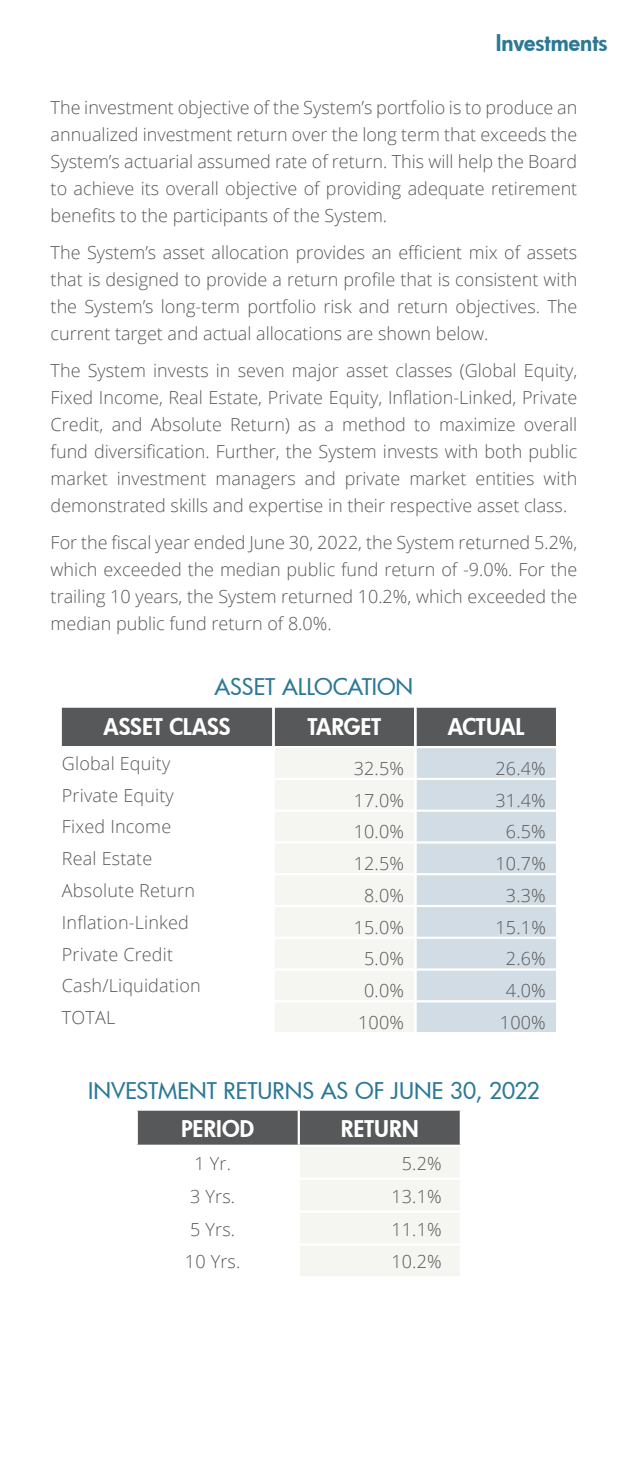
<style>
.page{position:relative;width:628px;height:1458px;background:#fff}
.page>*{position:absolute;margin:0;border:0;box-sizing:border-box;transform-origin:0 0}
.t1{font:500 22.5px "Futura";color:#2c7997}
.t2{font:800 22.5px "Futura";color:#fff}
.t3{font:800 22.5px "Futura";color:#2c7997}
.t4{font:300 18px/27px "Open Sans";color:#57585a;text-align:justify}
</style>
<div class="page">
<div style="left:62px;top:708px;width:494px;height:38px;background:#57585a"></div>
<div style="left:275px;top:748px;width:139px;height:284px;background:#f5f5f1"></div>
<div style="left:416px;top:748px;width:140px;height:284px;background:#d1dce4"></div>
<hr style="left:272px;top:706px;width:2px;height:41px;background:#fff">
<hr style="left:274px;top:778px;width:140px;height:2px;background:#fff">
<hr style="left:416px;top:778px;width:140px;height:2px;background:#fff">
<hr style="left:274px;top:810px;width:140px;height:2px;background:#fff">
<hr style="left:416px;top:810px;width:140px;height:2px;background:#fff">
<hr style="left:274px;top:841px;width:140px;height:3px;background:#fff">
<hr style="left:416px;top:841px;width:140px;height:3px;background:#fff">
<hr style="left:274px;top:873px;width:140px;height:2px;background:#fff">
<hr style="left:416px;top:873px;width:140px;height:2px;background:#fff">
<hr style="left:274px;top:905px;width:140px;height:2px;background:#fff">
<hr style="left:416px;top:905px;width:140px;height:2px;background:#fff">
<hr style="left:274px;top:937px;width:140px;height:2px;background:#fff">
<hr style="left:416px;top:937px;width:140px;height:2px;background:#fff">
<hr style="left:274px;top:968px;width:140px;height:3px;background:#fff">
<hr style="left:416px;top:968px;width:140px;height:3px;background:#fff">
<hr style="left:274px;top:1000px;width:140px;height:2px;background:#fff">
<hr style="left:416px;top:1000px;width:140px;height:2px;background:#fff">
<hr style="left:274px;top:706px;width:1px;height:41px;background:#fff">
<hr style="left:414px;top:706px;width:1px;height:41px;background:#fff">
<hr style="left:415px;top:706px;width:1px;height:41px;background:#fff">
<svg style="left:138px;top:1111px;width:322px;height:165px"></svg>
<hr style="left:298px;top:1147px;width:2px;height:31px;background:#fff">
<hr style="left:136px;top:1178px;width:163px;height:2px;background:#fff">
<hr style="left:299px;top:1178px;width:163px;height:2px;background:#fff">
<hr style="left:298px;top:1180px;width:2px;height:30px;background:#fff">
<hr style="left:136px;top:1210px;width:163px;height:3px;background:#fff">
<hr style="left:299px;top:1210px;width:163px;height:3px;background:#fff">
<hr style="left:298px;top:1213px;width:2px;height:30px;background:#fff">
<hr style="left:136px;top:1243px;width:163px;height:3px;background:#fff">
<hr style="left:299px;top:1243px;width:163px;height:3px;background:#fff">
<hr style="left:298px;top:1246px;width:2px;height:30px;background:#fff">
<hr style="left:298px;top:1111px;width:2px;height:34px;background:#fff">
<hr style="left:136px;top:1145px;width:163px;height:2px;background:#fff">
<hr style="left:299px;top:1145px;width:163px;height:2px;background:#fff">
<p class="t3" style="left:496px;top:28px;width:113px">Investments</p>
<p class="t4" style="left:51px;top:93px;width:528px">The investment objective of the System’s portfolio is to produce an annualized investment return over the long term that exceeds the System’s actuarial assumed rate of return. This will help the Board to achieve its overall objective of providing adequate retirement benefits to the participants of the System.</p>
<p class="t4" style="left:51px;top:238px;width:528px">The System’s asset allocation provides an efficient mix of assets that is designed to provide a return profile that is consistent with the System’s long-term portfolio risk and return objectives. The current target and actual allocations are shown below.</p>
<p class="t4" style="left:51px;top:357px;width:528px">The System invests in seven major asset classes (Global Equity, Fixed Income, Real Estate, Private Equity, Inflation-Linked, Private Credit, and Absolute Return) as a method to maximize overall fund diversification. Further, the System invests with both public market investment managers and private market entities with demonstrated skills and expertise in their respective asset class.</p>
<p class="t4" style="left:51px;top:529px;width:528px">For the fiscal year ended June 30, 2022, the System returned 5.2%, which exceeded the median public fund return of -9.0%. For the trailing 10 years, the System returned 10.2%, which exceeded the median public fund return of 8.0%.</p>
<p class="t1" style="left:215px;top:672px;width:200px">ASSET ALLOCATION</p>
<p class="t2" style="left:104px;top:712px;width:128px">ASSET CLASS</p>
<p class="t2" style="left:307px;top:712px;width:75px">TARGET</p>
<p class="t2" style="left:448px;top:712px;width:78px">ACTUAL</p>
<p class="t4" style="left:62px;top:749px;width:110px">Global Equity</p>
<p class="t4" style="left:354px;top:754px;width:52px">32.5%</p>
<p class="t4" style="left:495px;top:754px;width:52px">26.4%</p>
<p class="t4" style="left:62px;top:781px;width:113px">Private Equity</p>
<p class="t4" style="left:354px;top:786px;width:52px">17.0%</p>
<p class="t4" style="left:495px;top:786px;width:52px">31.4%</p>
<p class="t4" style="left:62px;top:813px;width:111px">Fixed Income</p>
<p class="t4" style="left:354px;top:818px;width:52px">10.0%</p>
<p class="t4" style="left:506px;top:818px;width:41px">6.5%</p>
<p class="t4" style="left:62px;top:845px;width:92px">Real Estate</p>
<p class="t4" style="left:354px;top:850px;width:52px">12.5%</p>
<p class="t4" style="left:495px;top:850px;width:52px">10.7%</p>
<p class="t4" style="left:62px;top:876px;width:135px">Absolute Return</p>
<p class="t4" style="left:364px;top:881px;width:41px">8.0%</p>
<p class="t4" style="left:506px;top:881px;width:41px">3.3%</p>
<p class="t4" style="left:62px;top:908px;width:128px">Inflation-Linked</p>
<p class="t4" style="left:354px;top:913px;width:52px">15.0%</p>
<p class="t4" style="left:495px;top:913px;width:52px">15.1%</p>
<p class="t4" style="left:62px;top:940px;width:113px">Private Credit</p>
<p class="t4" style="left:364px;top:945px;width:41px">5.0%</p>
<p class="t4" style="left:506px;top:945px;width:41px">2.6%</p>
<p class="t4" style="left:62px;top:972px;width:140px">Cash/Liquidation</p>
<p class="t4" style="left:364px;top:977px;width:41px">0.0%</p>
<p class="t4" style="left:506px;top:977px;width:41px">4.0%</p>
<p class="t4" style="left:62px;top:1004px;width:55px">TOTAL</p>
<p class="t4" style="left:358px;top:1009px;width:47px">100%</p>
<p class="t4" style="left:500px;top:1009px;width:47px">100%</p>
<p class="t1" style="left:88px;top:1076px;width:453px">INVESTMENT RETURNS AS OF JUNE 30, 2022</p>
<p class="t2" style="left:181px;top:1113px;width:75px">PERIOD</p>
<p class="t2" style="left:341px;top:1113px;width:79px">RETURN</p>
<p class="t4" style="left:194px;top:1149px;width:38px">1 Yr.</p>
<p class="t4" style="left:402px;top:1149px;width:41px">5.2%</p>
<p class="t4" style="left:190px;top:1182px;width:47px">3 Yrs.</p>
<p class="t4" style="left:391px;top:1182px;width:52px">13.1%</p>
<p class="t4" style="left:190px;top:1215px;width:47px">5 Yrs.</p>
<p class="t4" style="left:391px;top:1215px;width:52px">11.1%</p>
<p class="t4" style="left:185px;top:1248px;width:57px">10 Yrs.</p>
<p class="t4" style="left:391px;top:1248px;width:52px">10.2%</p>
</div>
